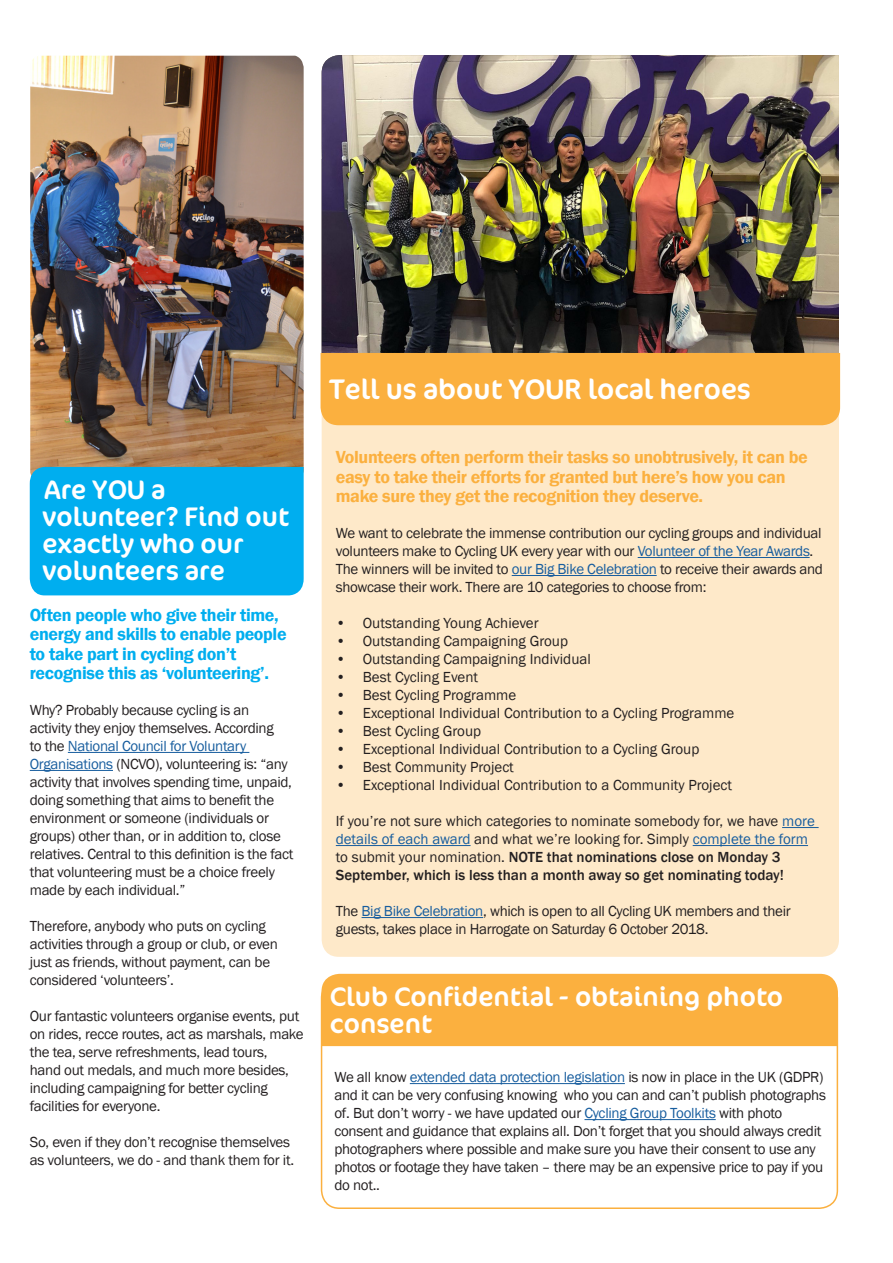
<style>
.page{position:relative;width:893px;height:1263px;background:#fff}
.page>*{position:absolute;margin:0;border:0;box-sizing:border-box;transform-origin:0 0}
.Body_copy{font:28.5px "Cocon";color:#fff}
.Body_copy-2{font:27px/27px "Cocon";color:#fff}
.Sub_heading_or_Intro{font:600 18px/19.5px "Franklin Gothic";letter-spacing:-.02em;color:#fbb03f}
.Sub_heading_or_Intro-2{font:600 18px/19.5px "Franklin Gothic";letter-spacing:-.02em;color:#00aeef}
.Body_copy-3{font:15px/18px "Franklin Gothic";letter-spacing:-.02em;color:#231f20}
.Body_copy-4{font:15px/18px "Franklin Gothic";color:#231f20}
.s1{color:#175d9e}
.s2{font-weight:500}
</style>
<div class="page">
<img style="left:322px;top:55px;width:517px;height:298px">
<div style="left:322px;top:425px;width:517px;height:532px;background:#fee9c9"></div>
<img style="left:30px;top:56px;width:274px;height:411px">
<hr style="left:68px;top:752px;width:181px;height:1px;background:#175d9e">
<hr style="left:30px;top:770px;width:83px;height:1px;background:#175d9e">
<div style="left:30px;top:467px;width:274px;height:128px;background:#00aeef"></div>
<hr style="left:638px;top:557px;width:172px;height:1px;background:#175d9e">
<hr style="left:512px;top:575px;width:145px;height:1px;background:#175d9e">
<hr style="left:782px;top:827px;width:37px;height:1px;background:#175d9e">
<hr style="left:336px;top:845px;width:135px;height:1px;background:#175d9e">
<hr style="left:693px;top:845px;width:115px;height:1px;background:#175d9e">
<hr style="left:362px;top:917px;width:121px;height:1px;background:#175d9e">
<div style="left:321px;top:353px;width:519px;height:72px;background:#fbb03f"></div>
<div style="left:321px;top:974px;width:517px;height:72px;background:#fbb03f"></div>
<hr style="left:410px;top:1083px;width:215px;height:1px;background:#175d9e">
<hr style="left:584px;top:1119px;width:132px;height:1px;background:#175d9e">
<div style="left:321px;top:979px;width:517px;height:230px;border:2px solid #fbb03f;border-radius:18px"></div>
<p class="Body_copy-2" style="left:43px;top:477px;width:248px">Are YOU a volunteer? Find out exactly who our volunteers are</p>
<p class="Sub_heading_or_Intro-2" style="left:30px;top:605px;width:258px">Often people who give their time, energy and skills to enable people to take part in cycling don’t recognise this as ‘volunteering’.</p>
<p class="Body_copy-3" style="left:30px;top:702px;width:265px">Why? Probably because cycling is an activity they enjoy themselves. According<br>to the <span class="s1">National Council for Voluntary Organisations</span> (NCVO), volunteering is: “any activity that involves spending time, unpaid, doing something that aims to benefit the environment or someone (individuals or groups) other than, or in addition to, close relatives. Central to this definition is the fact that volunteering must be a choice freely made by each individual.”</p>
<p class="Body_copy-3" style="left:30px;top:918px;width:250px">Therefore, anybody who puts on cycling activities through a group or club, or even just as friends, without payment, can be considered ‘volunteers’.</p>
<p class="Body_copy-3" style="left:30px;top:1008px;width:275px">Our fantastic volunteers organise events, put on rides, recce routes, act as marshals, make the tea, serve refreshments, lead tours,<br>hand out medals, and much more besides, including campaigning for better cycling facilities for everyone.</p>
<p class="Body_copy-3" style="left:30px;top:1134px;width:266px">So, even if they don’t recognise themselves as volunteers, we do - and thank them for it.</p>
<p class="Body_copy" style="left:329px;top:373px;width:423px">Tell us about YOUR local heroes</p>
<p class="Sub_heading_or_Intro" style="left:336px;top:448px;width:473px">Volunteers often perform their tasks so unobtrusively, it can be easy to take their efforts for granted but here’s how you can make sure they get the recognition they deserve.</p>
<p class="Body_copy-3" style="left:336px;top:525px;width:489px">We want to celebrate the immense contribution our cycling groups and individual volunteers make to Cycling UK every year with our <span class="s1">Volunteer of the Year Awards</span>.<br>The winners will be invited to <span class="s1">our Big Bike Celebration</span> to receive their awards and showcase their work. There are 10 categories to choose from:</p>
<p class="Body_copy-4" style="left:336px;top:615px;width:204px">• Outstanding Young Achiever</p>
<p class="Body_copy-4" style="left:336px;top:633px;width:234px">• Outstanding Campaigning Group</p>
<p class="Body_copy-4" style="left:336px;top:651px;width:257px">• Outstanding Campaigning Individual</p>
<p class="Body_copy-4" style="left:336px;top:669px;width:144px">• Best Cycling Event</p>
<p class="Body_copy-4" style="left:336px;top:687px;width:182px">• Best Cycling Programme</p>
<p class="Body_copy-4" style="left:336px;top:705px;width:400px">• Exceptional Individual Contribution to a Cycling Programme</p>
<p class="Body_copy-4" style="left:336px;top:723px;width:147px">• Best Cycling Group</p>
<p class="Body_copy-4" style="left:336px;top:741px;width:365px">• Exceptional Individual Contribution to a Cycling Group</p>
<p class="Body_copy-4" style="left:336px;top:759px;width:180px">• Best Community Project</p>
<p class="Body_copy-4" style="left:336px;top:777px;width:398px">• Exceptional Individual Contribution to a Community Project</p>
<p class="Body_copy-4" style="left:336px;top:813px;width:481px">If you’re not sure which categories to nominate somebody for, we have <span class="s1">more details of each award</span> and what we’re looking for. Simply <span class="s1">complete the form </span>to submit your nomination. <span class="s2">NOTE that nominations close on Monday 3<br>September, which is less than a month away so get nominating today!</span></p>
<p class="Body_copy-3" style="left:336px;top:903px;width:457px">The <span class="s1">Big Bike Celebration</span>, which is open to all Cycling UK members and their guests, takes place in Harrogate on Saturday 6 October 2018.</p>
<p class="Body_copy-2" style="left:330px;top:984px;width:455px">Club Confidential - obtaining photo consent</p>
<p class="Body_copy-3" style="left:334px;top:1069px;width:493px">We all know <span class="s1">extended data protection legislation</span> is now in place in the UK (GDPR) and it can be very confusing knowing who you can and can’t publish photographs of. But don’t worry - we have updated our <span class="s1">Cycling Group Toolkits</span> with photo consent and guidance that explains all. Don’t forget that you should always credit photographers where possible and make sure you have their consent to use any photos or footage they have taken – there may be an expensive price to pay if you do not..</p>
</div>
